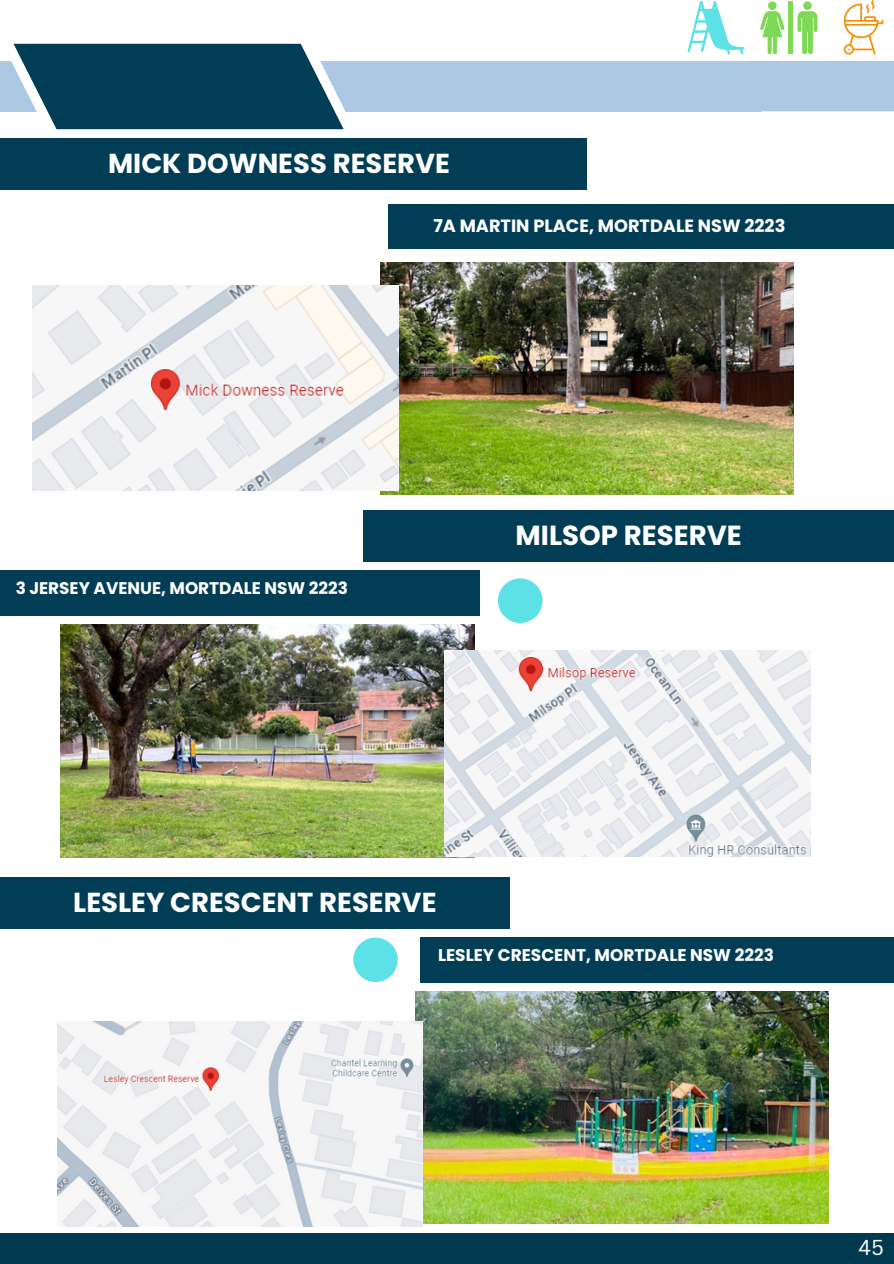
<style>
.page{position:relative;width:894px;height:1264px;background:#fff}
.page>*{position:absolute;margin:0;border:0;box-sizing:border-box;transform-origin:0 0}
.t1{font:700 27.6px "Poppins";color:#fff}
.t2{font:700 27.45px "Poppins";color:#fff}
.t3{font:21px "Canva Sans";color:#fff}
.t4{font:700 17.7px "Poppins";color:#fff}
.t5{font:700 16.95px "Poppins";color:#fff}
.t6{font:700 16.8px "Poppins";color:#fff}
</style>
<div class="page">
<div style="left:0;top:139px;width:586px;height:51px;background:#013d55"></div>
<div style="left:363px;top:510px;width:530px;height:51px;background:#013d55"></div>
<div style="left:0;top:570px;width:479px;height:45px;background:#013d55"></div>
<div style="left:0;top:877px;width:509px;height:51px;background:#013d55"></div>
<div style="left:420px;top:937px;width:473px;height:46px;background:#013d55"></div>
<div style="left:498px;top:578px;width:44px;height:45px;background:#5ce1e6;border-radius:50%"></div>
<div style="left:353px;top:937px;width:44px;height:45px;background:#5ce1e6;border-radius:50%"></div>
<svg style="left:0;top:0;width:893px;height:129px"></svg>
<img style="left:380px;top:262px;width:413px;height:232px">
<img style="left:32px;top:285px;width:366px;height:206px">
<img style="left:60px;top:624px;width:415px;height:233px">
<img style="left:444px;top:650px;width:366px;height:206px">
<div style="left:388px;top:204px;width:505px;height:44px;background:#013d55"></div>
<img style="left:415px;top:991px;width:413px;height:231px">
<img style="left:57px;top:1021px;width:365px;height:205px">
<div style="left:0;top:1233px;width:893px;height:30px;background:#003950"></div>
<p class="t2" style="left:108px;top:144px;width:343px">MICK DOWNESS RESERVE</p>
<h1 class="t4" style="left:433px;top:213px;width:353px">7A MARTIN PLACE, MORTDALE NSW 2223</h1>
<p class="t6" style="left:16px;top:576px;width:334px">3 JERSEY AVENUE, MORTDALE NSW 2223</p>
<p class="t1" style="left:515px;top:515px;width:228px">MILSOP RESERVE</p>
<p class="t2" style="left:73px;top:883px;width:365px">LESLEY CRESCENT RESERVE</p>
<p class="t5" style="left:438px;top:943px;width:337px">LESLEY CRESCENT, MORTDALE NSW 2223</p>
<h1 class="t3" style="left:858px;top:1232px;width:27px">45</h1>
<p class="t3" style="left:879px;top:1235px;width:15px">9</p>
</div>
